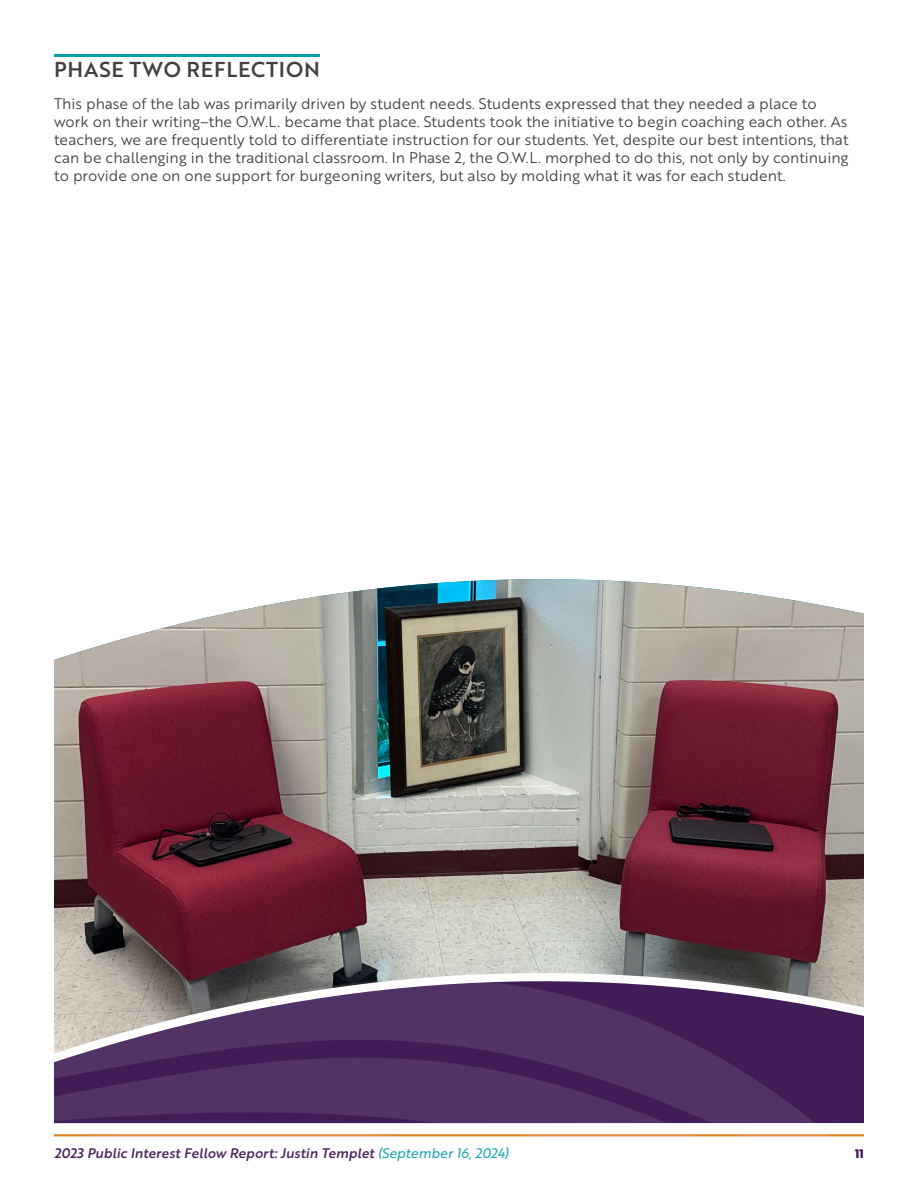
<style>
.page{position:relative;width:918px;height:1188px;background:#fff}
.page>*{position:absolute;margin:0;border:0;box-sizing:border-box;transform-origin:0 0}
.t1{font:21px "Brother 1816 Medium";letter-spacing:.04em;color:#414042}
.t2{font:15px/18px "Brother 1816 Book";color:#414042}
.t3{font:13.5px "Brother 1816 Medium Italic";letter-spacing:.005em;color:#3c1053}
.t4{font:700 12px "Brother 1816 Extra";color:#3c1053}
.s1{font-family:"Brother 1816 Regular Italic";color:#029caa}
</style>
<div class="page">
<hr style="left:54px;top:54px;width:266px;height:3px;background:#029caa">
<img style="left:54px;top:579px;width:810px;height:365px">
<svg style="left:54px;top:944px;width:810px;height:12px;background:#887676"></svg>
<svg style="left:54px;top:956px;width:810px;height:181px;background:#6f5778"></svg>
<h2 class="t1" style="left:54px;top:54px;width:267px">PHASE TWO REFLECTION</h2>
<p class="t2" style="left:54px;top:94px;width:796px">This phase of the lab was primarily driven by student needs. Students expressed that they needed a place to work on their writing–the O.W.L. became that place. Students took the initiative to begin coaching each other. As teachers, we are frequently told to differentiate instruction for our students. Yet, despite our best intentions, that can be challenging in the traditional classroom. In Phase 2, the O.W.L. morphed to do this, not only by continuing to provide one on one support for burgeoning writers, but also by molding what it was for each student.</p>
<p class="t3" style="left:54px;top:1143px;width:456px">2023 Public Interest Fellow Report: Justin Templet <span class="s1">(September 16, 2024)</span></p>
<p class="t4" style="left:855px;top:1144px;width:10px">11</p>
</div>
